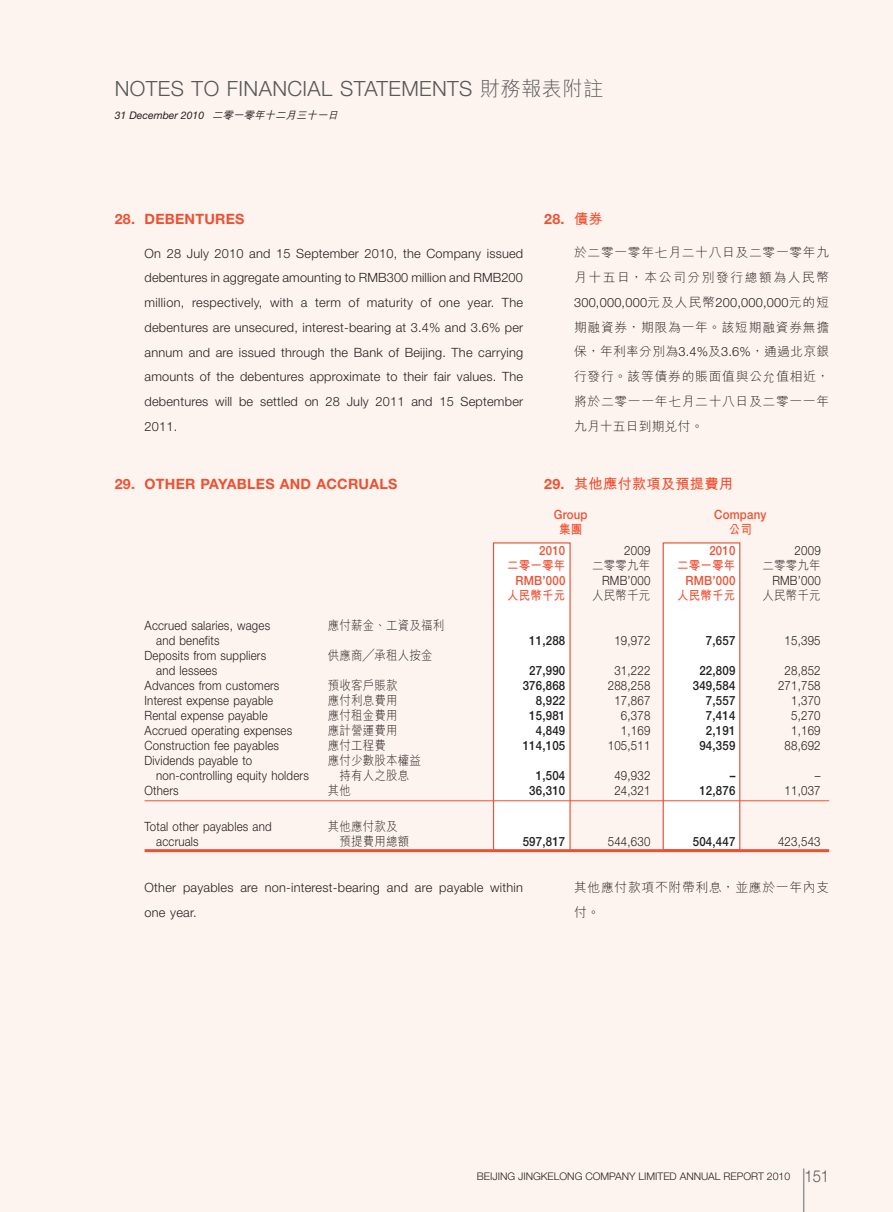
<style>
.page{position:relative;width:893px;height:1212px;background:#fef4ef}
.page>*{position:absolute;margin:0;border:0;box-sizing:border-box;transform-origin:0 0}
.t1{font:300 21px "Helvetica Neue LT Std";letter-spacing:.015em;color:#57585a}
.t2{font:700 14.25px "Helvetica Neue LT Std";letter-spacing:.015em;color:#ef5032}
.t3{font:700 14.25px "M Hei HK";letter-spacing:.015em;color:#ef5032}
.t4{font:300 12.75px/24.8px "Helvetica Neue LT Std";letter-spacing:.015em;color:#231f20;text-align:justify}
.t5{font:300 12.75px "Helvetica Neue LT Std";letter-spacing:.015em;color:#231f20;scale:.9 1}
.t6{font:300 12.75px/24.8px "M Hei HK";letter-spacing:.015em;color:#231f20;text-align:justify}
.t7{font:500 12.75px "Helvetica Neue LT Std";letter-spacing:.015em;color:#231f20;scale:.9 1}
.t8{font:300 12.75px "M Hei HK";letter-spacing:.015em;color:#231f20;scale:.9 1}
.t9{font:500 12.75px "Helvetica Neue LT Std";letter-spacing:.015em;color:#ef5032;scale:.9 1}
.t10{font:700 12.75px "M Hei HK";letter-spacing:.015em;color:#ef5032;scale:.9 1}
.t11{font:300 12.75px/24.8px "M Hei HK";letter-spacing:.06em;color:#231f20}
.t12{font:300 10.5px "Helvetica Neue LT Std";color:#231f20}
.t13{font:italic 10.5px "Helvetica Neue LT Std";color:#231f20}
.s1{font-family:"M Hei HK";font-size:20.25px}
.s2{font-family:"M Hei HK";font-weight:500}
.s3{font-family:"M Hei HK"}
.s4{font-family:"Helvetica Neue LT Std"}
.s5{font-size:16.5px;color:#57585a}
</style>
<div class="page">
<hr style="left:803px;top:1168px;width:1px;height:44px;background:#939598">
<div style="left:493px;top:543px;width:77px;height:308px;background:#fff"></div>
<div style="left:493px;top:542px;width:78px;height:310px;border:1px solid #ef5032"></div>
<div style="left:663px;top:543px;width:77px;height:307px;background:#fff"></div>
<div style="left:663px;top:542px;width:77px;height:308px;border:1px solid #ef5032"></div>
<hr style="left:145px;top:800px;width:684px;height:1px;background:#ef5032">
<hr style="left:145px;top:849px;width:684px;height:3px;background:#ef5032">
<p class="t1" style="left:115px;top:75px;width:490px">NOTES TO FINANCIAL STATEMENTS <span class="s1">財務報表附註</span></p>
<p class="t13" style="left:115px;top:109px;width:228px">3 1 December 20 1 0 <span class="s2">二零一零年十二月三十一日</span></p>
<p class="t2" style="left:115px;top:211px;width:131px">28. DEBENTURES</p>
<p class="t4" style="left:145px;top:241px;width:380px">On 28 July 2010 and 15 September 2010, the Company issued debentures in aggregate amounting to RMB300 million and RMB200 million, respectively, with a term of maturity of one year. The debentures are unsecured, interest-bearing at 3.4% and 3.6% per annum and are issued through the Bank of Beijing. The carrying amounts of the debentures approximate to their fair values. The debentures will be settled on 28 July 2011 and 15 September 2011.</p>
<p class="t2" style="left:544px;top:210px;width:60px">28. <span class="s3">債券</span></p>
<p class="t6" style="left:574px;top:240px;width:257px">於二零一零年七月二十八日及二零一零年九月十五日，本公司分別發行總額為人民幣<span class="s4">300,000,000</span>元及人民幣<span class="s4">200,000,000</span>元的短期融資券，期限為一年。該短期融資券無擔保，年利率分別為<span class="s4">3.4%</span>及<span class="s4">3.6%</span>，通過北京銀行發行。該等債券的賬面值與公允值相近，將於二零一一年七月二十八日及二零一一年九月十五日到期兌付。</p>
<p class="t2" style="left:115px;top:475px;width:284px">29. OTHER PAYABLES AND ACCRUALS</p>
<p class="t3" style="left:544px;top:473px;width:190px"><span class="s4">29.</span> 其他應付款項及預提費用</p>
<p class="t9" style="left:554px;top:507px;width:39px">Group</p>
<p class="t9" style="left:714px;top:507px;width:59px">Company</p>
<p class="t10" style="left:559px;top:520px;width:27px">集團</p>
<p class="t10" style="left:729px;top:520px;width:27px">公司</p>
<p class="t9" style="left:539px;top:543px;width:30px">2010</p>
<p class="t5" style="left:624px;top:543px;width:31px">2009</p>
<p class="t9" style="left:709px;top:543px;width:30px">2010</p>
<p class="t5" style="left:795px;top:543px;width:31px">2009</p>
<p class="t10" style="left:507px;top:556px;width:66px">二零一零年</p>
<p class="t8" style="left:592px;top:556px;width:66px">二零零九年</p>
<p class="t10" style="left:677px;top:556px;width:66px">二零一零年</p>
<p class="t8" style="left:762px;top:556px;width:66px">二零零九年</p>
<p class="t9" style="left:515px;top:573px;width:57px">RMB’000</p>
<p class="t5" style="left:602px;top:573px;width:55px">RMB’000</p>
<p class="t9" style="left:686px;top:573px;width:57px">RMB’000</p>
<p class="t5" style="left:772px;top:573px;width:55px">RMB’000</p>
<p class="t10" style="left:507px;top:586px;width:66px">人民幣千元</p>
<p class="t8" style="left:592px;top:586px;width:66px">人民幣千元</p>
<p class="t10" style="left:677px;top:586px;width:66px">人民幣千元</p>
<p class="t8" style="left:762px;top:586px;width:66px">人民幣千元</p>
<p class="t5" style="left:145px;top:618px;width:141px">Accrued salaries, wages</p>
<p class="t8" style="left:328px;top:616px;width:131px">應付薪金、工資及福利</p>
<p class="t5" style="left:156px;top:633px;width:72px">and benefits</p>
<p class="t7" style="left:529px;top:633px;width:42px">11,288</p>
<p class="t5" style="left:614px;top:633px;width:42px">19,972</p>
<p class="t7" style="left:706px;top:633px;width:34px">7,657</p>
<p class="t5" style="left:785px;top:633px;width:42px">15,395</p>
<p class="t5" style="left:145px;top:648px;width:137px">Deposits from suppliers</p>
<p class="t8" style="left:328px;top:646px;width:118px">供應商╱承租人按金</p>
<p class="t5" style="left:156px;top:663px;width:69px">and lessees</p>
<p class="t7" style="left:529px;top:663px;width:42px">27,990</p>
<p class="t5" style="left:614px;top:663px;width:42px">31,222</p>
<p class="t7" style="left:699px;top:663px;width:42px">22,809</p>
<p class="t5" style="left:785px;top:663px;width:42px">28,852</p>
<p class="t5" style="left:145px;top:678px;width:151px">Advances from customers</p>
<p class="t8" style="left:328px;top:676px;width:79px">預收客戶賬款</p>
<p class="t7" style="left:523px;top:678px;width:49px">376,868</p>
<p class="t5" style="left:608px;top:678px;width:49px">288,258</p>
<p class="t7" style="left:693px;top:678px;width:49px">349,584</p>
<p class="t5" style="left:778px;top:678px;width:49px">271,758</p>
<p class="t5" style="left:145px;top:693px;width:144px">Interest expense payable</p>
<p class="t8" style="left:328px;top:691px;width:79px">應付利息費用</p>
<p class="t7" style="left:536px;top:693px;width:34px">8,922</p>
<p class="t5" style="left:614px;top:693px;width:42px">17,867</p>
<p class="t7" style="left:706px;top:693px;width:34px">7,557</p>
<p class="t5" style="left:791px;top:693px;width:34px">1,370</p>
<p class="t5" style="left:145px;top:708px;width:138px">Rental expense payable</p>
<p class="t8" style="left:328px;top:706px;width:79px">應付租金費用</p>
<p class="t7" style="left:529px;top:708px;width:42px">15,981</p>
<p class="t5" style="left:621px;top:708px;width:34px">6,378</p>
<p class="t7" style="left:706px;top:708px;width:34px">7,414</p>
<p class="t5" style="left:791px;top:708px;width:34px">5,270</p>
<p class="t5" style="left:145px;top:723px;width:166px">Accrued operating expenses</p>
<p class="t8" style="left:328px;top:721px;width:79px">應計營運費用</p>
<p class="t7" style="left:536px;top:723px;width:34px">4,849</p>
<p class="t5" style="left:621px;top:723px;width:34px">1,169</p>
<p class="t7" style="left:706px;top:723px;width:34px">2,191</p>
<p class="t5" style="left:791px;top:723px;width:34px">1,169</p>
<p class="t5" style="left:145px;top:738px;width:151px">Construction fee payables</p>
<p class="t8" style="left:328px;top:736px;width:66px">應付工程費</p>
<p class="t7" style="left:523px;top:738px;width:49px">114,105</p>
<p class="t5" style="left:608px;top:738px;width:49px">105,511</p>
<p class="t7" style="left:699px;top:738px;width:42px">94,359</p>
<p class="t5" style="left:785px;top:738px;width:42px">88,692</p>
<p class="t5" style="left:145px;top:753px;width:121px">Dividends payable to</p>
<p class="t8" style="left:328px;top:751px;width:105px">應付少數股本權益</p>
<p class="t5" style="left:156px;top:768px;width:171px">non-controlling equity holders</p>
<p class="t8" style="left:339px;top:766px;width:79px">持有人之股息</p>
<p class="t7" style="left:536px;top:768px;width:34px">1,504</p>
<p class="t5" style="left:614px;top:768px;width:42px">49,932</p>
<p class="t7" style="left:730px;top:768px;width:8px">–</p>
<p class="t5" style="left:815px;top:768px;width:8px">–</p>
<p class="t5" style="left:145px;top:783px;width:39px">Others</p>
<p class="t8" style="left:328px;top:781px;width:27px">其他</p>
<p class="t7" style="left:529px;top:783px;width:42px">36,310</p>
<p class="t5" style="left:614px;top:783px;width:42px">24,321</p>
<p class="t7" style="left:699px;top:783px;width:42px">12,876</p>
<p class="t5" style="left:785px;top:783px;width:42px">11,037</p>
<p class="t5" style="left:145px;top:819px;width:143px">Total other payables and</p>
<p class="t8" style="left:328px;top:817px;width:79px">其他應付款及</p>
<p class="t5" style="left:156px;top:834px;width:49px">accruals</p>
<p class="t8" style="left:339px;top:832px;width:79px">預提費用總額</p>
<p class="t7" style="left:523px;top:834px;width:49px">597,817</p>
<p class="t5" style="left:608px;top:834px;width:49px">544,630</p>
<p class="t7" style="left:693px;top:834px;width:49px">504,447</p>
<p class="t5" style="left:778px;top:834px;width:49px">423,543</p>
<p class="t4" style="left:145px;top:875px;width:380px">Other payables are non-interest-bearing and are payable within one year.</p>
<p class="t11" style="left:574px;top:874px;width:257px">其他應付款項不附帶利息，並應於一年內支付。</p>
<p class="t12" style="left:477px;top:1170px;width:354px">BEIJING JINGKELONG COMPANY LIMITED ANNUAL REPORT 2010 <span class="s5">151</span></p>
</div>
